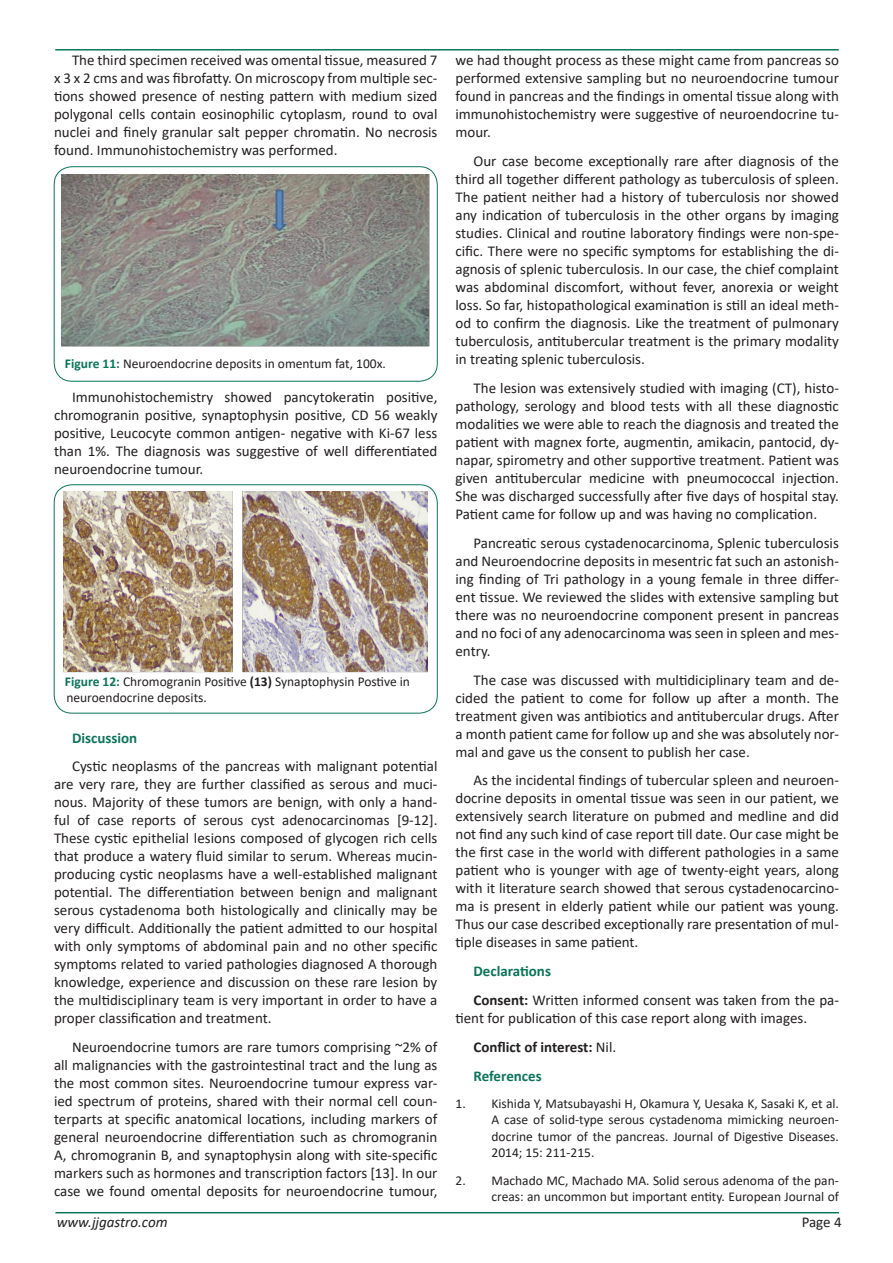
<style>
.page{position:relative;width:893px;height:1263px;background:#fff}
.page>*{position:absolute;margin:0;border:0;box-sizing:border-box;transform-origin:0 0}
.t1{font:15px/18px "Calibri";color:#231f20;text-align:justify}
.t2{font:700 15px "Calibri";color:#0a755b}
.t3{font:700 15px "Calibri";color:#231f20}
.t4{font:italic 15px "Calibri";color:#231f20}
.t5{font:13.5px/16.5px "Calibri";color:#231f20}
.s1{font-weight:700;color:#0a755b}
.s2{font-weight:700}
.s3{font-weight:400}
</style>
<div class="page">
<hr style="left:55px;top:1212px;width:784px;height:1px;background:#0a755b">
<hr style="left:55px;top:49px;width:784px;height:2px;background:#0a755b">
<div style="left:54px;top:167px;width:383px;height:214px;border:1px solid #0a755b;border-radius:18px"></div>
<img style="left:61px;top:174px;width:368px;height:172px">
<div style="left:54px;top:485px;width:383px;height:228px;border:1px solid #0a755b;border-radius:18px"></div>
<img style="left:64px;top:491px;width:364px;height:182px">
<p class="t1" style="left:54px;top:51px;width:385px;text-indent:18px">The third specimen received was omental tissue, measured 7 x 3 x 2 cms and was fibrofatty. On microscopy from multiple sec&shy;tions showed presence of nesting pattern with medium sized polygonal cells contain eosinophilic cytoplasm, round to oval nuclei and finely granular salt pepper chromatin. No necrosis found. Immunohistochemistry was performed.</p>
<p class="t5" style="left:65px;top:354px;width:323px"><span class="s1">Figure 11:</span> Neuroendocrine deposits in omentum fat, 100x.</p>
<p class="t1" style="left:54px;top:387px;width:385px;text-indent:18px">Immunohistochemistry showed pancytokeratin positive, chromogranin positive, synaptophysin positive, CD 56 weakly positive, Leucocyte common antigen- negative with Ki-67 less than 1%. The diagnosis was suggestive of well differentiated neuroendocrine tumour.</p>
<p class="t5" style="left:65px;top:672px;width:347px"><span class="s1">Figure 12:</span> Chromogranin Positive <span class="s2">(13)</span> Synaptophysin Postive in neuroendocrine deposits.</p>
<p class="t2" style="left:72px;top:727px;width:67px">Discussion</p>
<p class="t1" style="left:54px;top:757px;width:385px;text-indent:18px">Cystic neoplasms of the pancreas with malignant potential are very rare, they are further classified as serous and muci&shy;nous. Majority of these tumors are benign, with only a hand&shy;ful of case reports of serous cyst adenocarcinomas [9-12].<br>These cystic epithelial lesions composed of glycogen rich cells that produce a watery fluid similar to serum. Whereas mucin&shy;producing cystic neoplasms have a well-established malignant potential. The differentiation between benign and malignant serous cystadenoma both histologically and clinically may be very difficult. Additionally the patient admitted to our hospital with only symptoms of abdominal pain and no other specific symptoms related to varied pathologies diagnosed A thorough knowledge, experience and discussion on these rare lesion by the multidisciplinary team is very important in order to have a proper classification and treatment.</p>
<p class="t1" style="left:54px;top:1038px;width:385px;text-indent:18px">Neuroendocrine tumors are rare tumors comprising ~2% of all malignancies with the gastrointestinal tract and the lung as the most common sites. Neuroendocrine tumour express var&shy;ied spectrum of proteins, shared with their normal cell coun&shy;terparts at specific anatomical locations, including markers of general neuroendocrine differentiation such as chromogranin A, chromogranin B, and synaptophysin along with site-specific markers such as hormones and transcription factors [13]. In our case we found omental deposits for neuroendocrine tumour,</p>
<p class="t1" style="left:455px;top:51px;width:385px">we had thought process as these might came from pancreas so performed extensive sampling but no neuroendocrine tumour found in pancreas and the findings in omental tissue along with immunohistochemistry were suggestive of neuroendocrine tu&shy;mour.</p>
<p class="t1" style="left:455px;top:152px;width:385px;text-indent:18px">Our case become exceptionally rare after diagnosis of the third all together different pathology as tuberculosis of spleen.<br>The patient neither had a history of tuberculosis nor showed any indication of tuberculosis in the other organs by imaging studies. Clinical and routine laboratory findings were non-spe&shy;cific. There were no specific symptoms for establishing the di&shy;agnosis of splenic tuberculosis. In our case, the chief complaint was abdominal discomfort, without fever, anorexia or weight loss. So far, histopathological examination is still an ideal meth&shy;od to confirm the diagnosis. Like the treatment of pulmonary tuberculosis, antitubercular treatment is the primary modality in treating splenic tuberculosis.</p>
<p class="t1" style="left:455px;top:378px;width:385px;text-indent:18px">The lesion was extensively studied with imaging (CT), histo&shy;pathology, serology and blood tests with all these diagnostic modalities we were able to reach the diagnosis and treated the patient with magnex forte, augmentin, amikacin, pantocid, dy&shy;napar, spirometry and other supportive treatment. Patient was given antitubercular medicine with pneumococcal injection.<br>She was discharged successfully after five days of hospital stay.<br>Patient came for follow up and was having no complication.</p>
<p class="t1" style="left:455px;top:533px;width:385px;text-indent:18px">Pancreatic serous cystadenocarcinoma, Splenic tuberculosis and Neuroendocrine deposits in mesentric fat such an astonish&shy;ing finding of Tri pathology in a young female in three differ&shy;ent tissue. We reviewed the slides with extensive sampling but there was no neuroendocrine component present in pancreas and no foci of any adenocarcinoma was seen in spleen and mes&shy;entry.</p>
<p class="t1" style="left:455px;top:670px;width:385px;text-indent:18px">The case was discussed with multidiciplinary team and de&shy;cided the patient to come for follow up after a month. The treatment given was antibiotics and antitubercular drugs. After a month patient came for follow up and she was absolutely nor&shy;mal and gave us the consent to publish her case.</p>
<p class="t1" style="left:455px;top:771px;width:385px;text-indent:18px">As the incidental findings of tubercular spleen and neuroen&shy;docrine deposits in omental tissue was seen in our patient, we extensively search literature on pubmed and medline and did not find any such kind of case report till date. Our case might be the first case in the world with different pathologies in a same patient who is younger with age of twenty-eight years, along with it literature search showed that serous cystadenocarcino&shy;ma is present in elderly patient while our patient was young.<br>Thus our case described exceptionally rare presentation of mul&shy;tiple diseases in same patient.</p>
<p class="t2" style="left:473px;top:960px;width:79px">Declarations</p>
<p class="t1" style="left:455px;top:990px;width:385px;text-indent:18px"><span class="s2">Consent:</span> Written informed consent was taken from the pa&shy;tient for publication of this case report along with images.</p>
<p class="t3" style="left:473px;top:1036px;width:144px">Conflict of interest: <span class="s3">Nil.</span></p>
<p class="t2" style="left:473px;top:1065px;width:70px">References</p>
<p class="t5" style="left:491px;top:1095px;width:349px;text-align:justify;text-indent:-36px">1. Kishida Y, Matsubayashi H, Okamura Y, Uesaka K, Sasaki K, et al.<br>A case of solid-type serous cystadenoma mimicking neuroen&shy;docrine tumor of the pancreas. Journal of Digestive Diseases.<br>2014; 15: 211-215.</p>
<p class="t5" style="left:455px;top:1171px;width:385px;text-align:right">2. Machado MC, Machado MA. Solid serous adenoma of the pan&shy;creas: an uncommon but important entity. European Journal of</p>
<p class="t4" style="left:57px;top:1211px;width:112px">www.jjgastro.com</p>
<p class="t1" style="left:802px;top:1212px;width:42px">Page 4</p>
</div>
